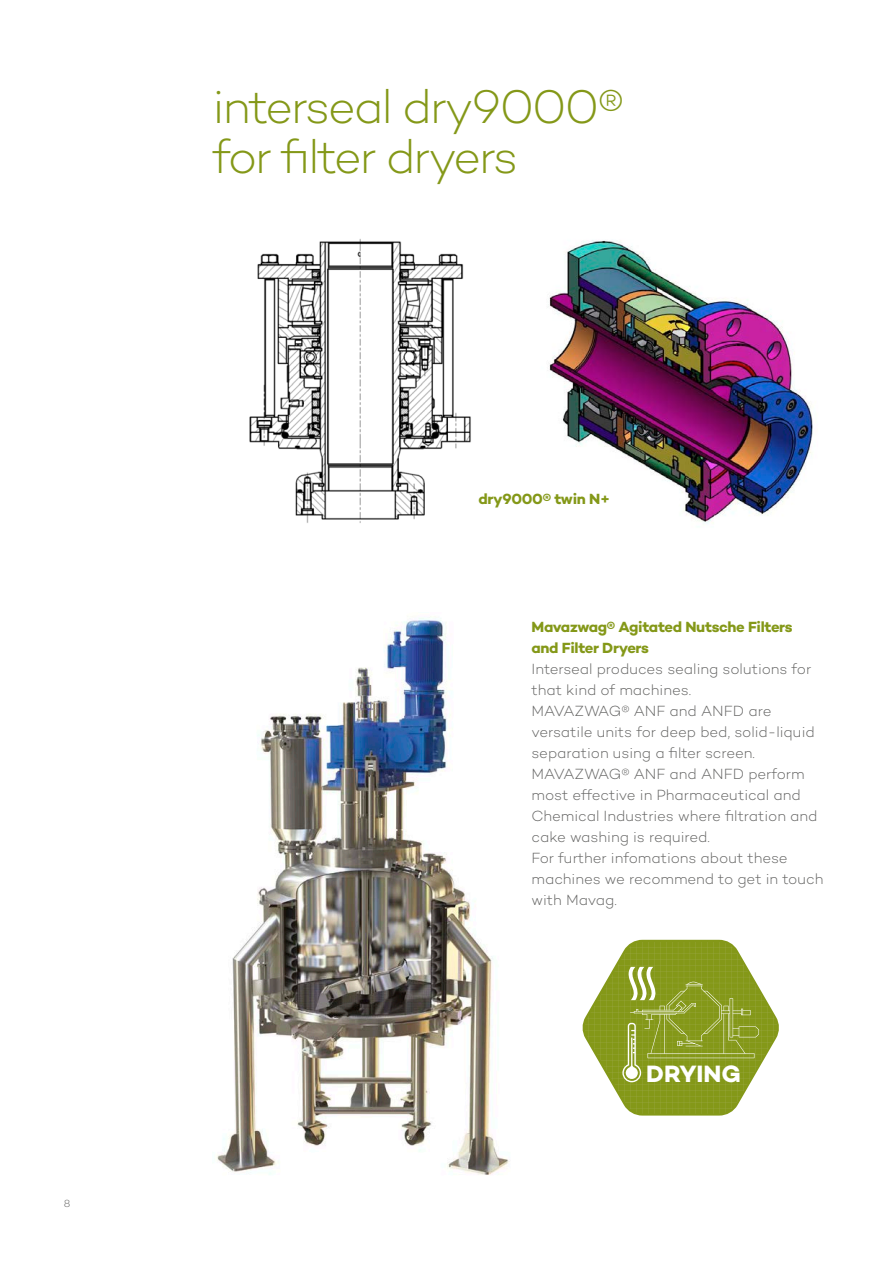
<style>
.page{position:relative;width:893px;height:1263px;background:#fff}
.page>*{position:absolute;margin:0;border:0;box-sizing:border-box;transform-origin:0 0}
.Headline_1{font:300 48px "Campton";letter-spacing:-.045em;color:#849818}
.t1{font:700 24px "Campton";color:#fff}
.Fließtext{font:300 15px/21px "Campton";letter-spacing:-.005em;color:#636362}
.Fließtext-2{font:700 15px/21px "Campton";letter-spacing:-.02em;color:#849818}
.t2{font:300 10.5px "Campton";color:#636362}
</style>
<div class="page">
<img style="left:249px;top:239px;width:222px;height:284px">
<img style="left:549px;top:240px;width:264px;height:284px">
<img style="left:216px;top:618px;width:294px;height:557px">
<svg style="left:583px;top:940px;width:196px;height:175px"></svg>
<p class="t2" style="left:64px;top:1197px;width:8px">8</p>
<p class="Headline_1" style="left:213px;top:78px;width:413px">interseal dry9000®</p>
<p class="Headline_1" style="left:213px;top:127px;width:307px">for filter dryers</p>
<p class="Fließtext-2" style="left:478px;top:488px;width:133px">dry9000® twin N+</p>
<p class="Fließtext-2" style="left:531px;top:616px;width:263px">Mavazwag® Agitated Nutsche Filters and Filter Dryers</p>
<p class="Fließtext" style="left:531px;top:658px;width:281px">Interseal produces sealing solutions for that kind of machines.</p>
<p class="Fließtext" style="left:531px;top:700px;width:288px">MAVAZWAG® ANF and ANFD are versatile units for deep bed, solid-liquid separation using a filter screen.<br>MAVAZWAG® ANF and ANFD perform most effective in Pharmaceutical and Chemical Industries where filtration and cake washing is required.</p>
<p class="Fließtext" style="left:531px;top:847px;width:293px">For further infomations about these machines we recommend to get in touch with Mavag.</p>
<p class="t1" style="left:646px;top:1059px;width:96px">DRYING</p>
</div>
